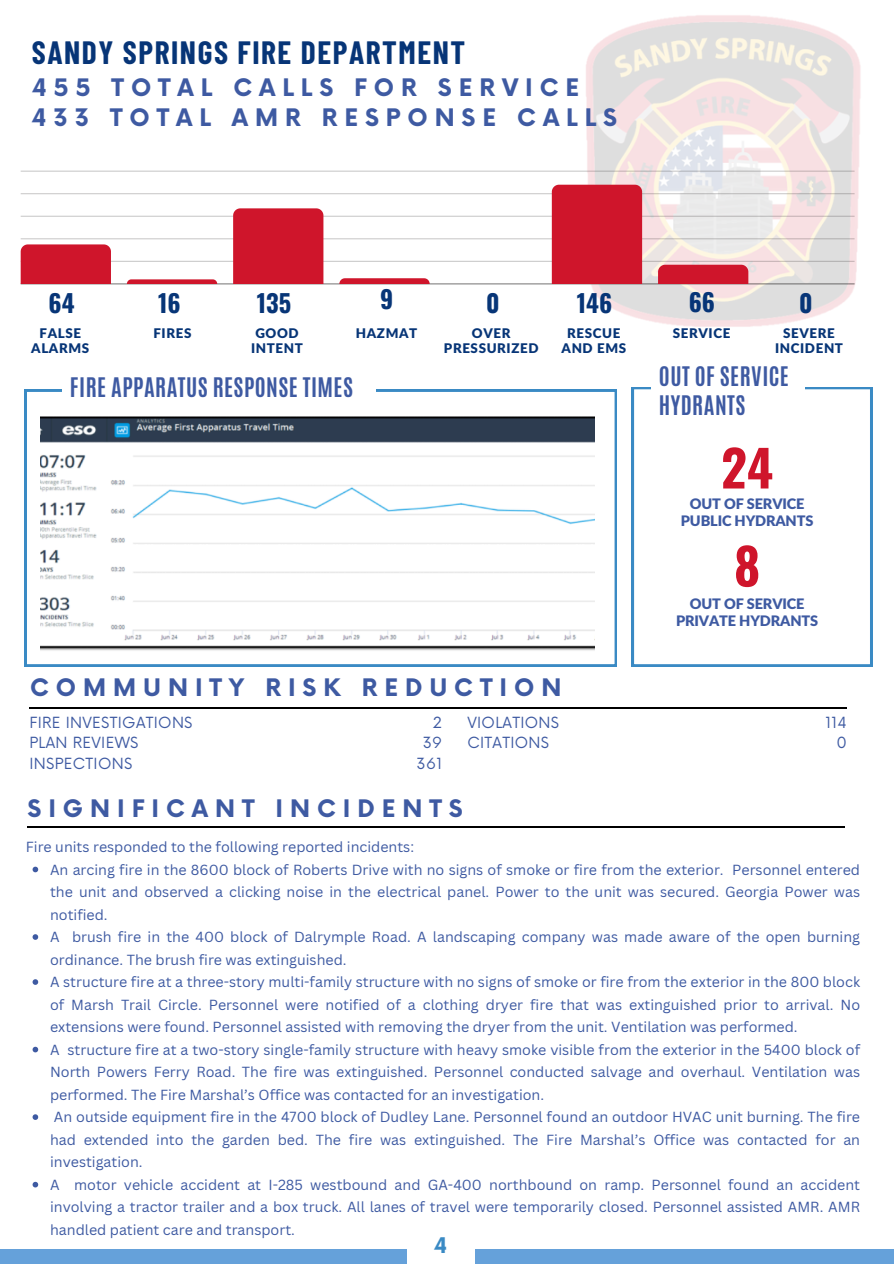
<style>
.page{position:relative;width:894px;height:1264px;background:#fff}
.page>*{position:absolute;margin:0;border:0;box-sizing:border-box;transform-origin:0 0}
.t1{font:700 50.1px "Oswald";color:#cf152b}
.t2{font:700 31.5px "Barlow Condensed";letter-spacing:.05em;color:#073577}
.t3{font:700 24.45px "Oswald";color:#073577}
.t4{font:700 23.55px "Now";letter-spacing:.295em;color:#3e5aa2}
.t5{font:700 22.5px/28.2px "Antonio";letter-spacing:.02em;color:#3e5aa2}
.t6{font:700 21px "Now";color:#3a8ac4}
.t7{font:15px/20.2px "Now";letter-spacing:.02em;color:#3e5aa2;text-align:right}
.t8{font:900 14.55px/16.8px "Lato Latin";letter-spacing:-.01em;color:#3e5aa2;text-align:center}
.t9{font:14.25px/22.5px "Canva Sans";color:#3e5aa2;text-align:justify}
.t10{font:900 13.35px/15.6px "Lato Latin";letter-spacing:.045em;color:#073577;text-align:center}
</style>
<div class="page">
<div style="left:0;top:1248px;width:893px;height:15px;background:#65a1da"></div>
<hr style="left:29px;top:707px;width:817px;height:1px;background:#000">
<div style="left:407px;top:1226px;width:67px;height:37px;background:#fff"></div>
<hr style="left:27px;top:826px;width:817px;height:2px;background:#000">
<svg style="left:631px;top:387px;width:241px;height:279px"></svg>
<svg style="left:25px;top:389px;width:591px;height:277px"></svg>
<svg style="left:651px;top:387px;width:153px;height:45px"></svg>
<img style="left:572px;top:15px;width:289px;height:312px">
<hr style="left:21px;top:283px;width:833px;height:1px;background:#302d2e;opacity:.6">
<hr style="left:21px;top:261px;width:833px;height:1px;background:#302d2e;opacity:.25">
<hr style="left:21px;top:238px;width:833px;height:1px;background:#302d2e;opacity:.25">
<hr style="left:21px;top:216px;width:833px;height:1px;background:#302d2e;opacity:.25">
<hr style="left:21px;top:193px;width:833px;height:1px;background:#302d2e;opacity:.25">
<hr style="left:21px;top:171px;width:833px;height:1px;background:#302d2e;opacity:.25">
<div style="left:21px;top:244px;width:90px;height:40px;background:#cf152b"></div>
<svg style="left:127px;top:279px;width:90px;height:5px"></svg>
<div style="left:233px;top:208px;width:90px;height:76px;background:#cf152b"></div>
<svg style="left:339px;top:278px;width:90px;height:6px"></svg>
<div style="left:551px;top:185px;width:91px;height:99px;background:#cf152b"></div>
<div style="left:658px;top:265px;width:90px;height:19px;background:#cf152b"></div>
<svg style="left:62px;top:389px;width:313px;height:26px"></svg>
<img style="left:40px;top:415px;width:554px;height:237px">
<svg style="left:33px;top:866px;width:5px;height:6px"></svg>
<svg style="left:33px;top:934px;width:5px;height:5px"></svg>
<svg style="left:33px;top:979px;width:5px;height:5px"></svg>
<svg style="left:33px;top:1046px;width:5px;height:6px"></svg>
<svg style="left:33px;top:1114px;width:5px;height:5px"></svg>
<svg style="left:33px;top:1181px;width:5px;height:6px"></svg>
<p class="t2" style="left:32px;top:33px;width:435px">SANDY SPRINGS FIRE DEPARTMENT</p>
<h4 class="t4" style="left:32px;top:75px;width:549px">455 TOTAL CALLS FOR SERVICE</h4>
<p class="t4" style="left:31px;top:105px;width:587px">433 TOTAL AMR RESPONSE CALLS</p>
<h2 class="t3" style="left:49px;top:284px;width:27px">64</h2>
<h5 class="t3" style="left:158px;top:284px;width:24px">16</h5>
<h6 class="t3" style="left:256px;top:284px;width:36px">135</h6>
<p class="t3" style="left:380px;top:280px;width:15px">9</p>
<h5 class="t3" style="left:486px;top:284px;width:15px">0</h5>
<h6 class="t3" style="left:576px;top:284px;width:37px">146</h6>
<h2 class="t3" style="left:688px;top:282px;width:28px">66</h2>
<h6 class="t3" style="left:799px;top:284px;width:15px">0</h6>
<h4 class="t10" style="left:31px;top:326px;width:59px">FALSE<br>ALARMS</h4>
<p class="t10" style="left:774px;top:326px;width:69px">SEVERE<br>INCIDENT</p>
<p class="t10" style="left:153px;top:326px;width:39px">FIRES</p>
<p class="t10" style="left:444px;top:326px;width:96px">OVER<br>PRESSURIZED</p>
<p class="t10" style="left:561px;top:326px;width:66px">RESCUE<br>AND EMS</p>
<p class="t10" style="left:255px;top:326px;width:45px">GOOD</p>
<h2 class="t10" style="left:356px;top:326px;width:63px">HAZMAT</h2>
<h2 class="t10" style="left:672px;top:326px;width:59px">SERVICE</h2>
<p class="t10" style="left:251px;top:341px;width:53px">INTENT</p>
<p class="t5" style="left:70px;top:373px;width:284px">FIRE APPARATUS RESPONSE TIMES</p>
<p class="t5" style="left:658px;top:363px;width:131px">OUT OF SERVICE<br>HYDRANTS</p>
<p class="t1" style="left:721px;top:428px;width:54px">24</p>
<p class="t8" style="left:680px;top:496px;width:134px">OUT OF SERVICE<br>PUBLIC HYDRANTS</p>
<p class="t1" style="left:733px;top:526px;width:28px">8</p>
<p class="t8" style="left:676px;top:596px;width:143px">OUT OF SERVICE<br>PRIVATE HYDRANTS</p>
<h1 class="t4" style="left:30px;top:674px;width:532px">COMMUNITY RISK REDUCTION</h1>
<h2 class="t7" style="left:416px;top:713px;width:27px">2<br>39<br>361</h2>
<h2 class="t7" style="left:825px;top:713px;width:23px">114<br>0</h2>
<p class="t7" style="left:29px;top:713px;width:164px;text-align:left">FIRE INVESTIGATIONS<br>PLAN REVIEWS<br>INSPECTIONS</p>
<p class="t7" style="left:467px;top:713px;width:93px;text-align:left">VIOLATIONS<br>CITATIONS</p>
<p class="t4" style="left:28px;top:795px;width:436px">SIGNIFICANT INCIDENTS</p>
<p class="t9" style="left:26px;top:835px;width:390px">Fire units responded to the following reported incidents:</p>
<h3 class="t9" style="left:50px;top:857px;width:811px">An arcing fire in the 8600 block of Roberts Drive with no signs of smoke or fire from the exterior. Personnel entered the unit and observed a clicking noise in the electrical panel. Power to the unit was secured. Georgia Power was notified.</h3>
<p class="t9" style="left:50px;top:925px;width:811px">A brush fire in the 400 block of Dalrymple Road. A landscaping company was made aware of the open burning ordinance. The brush fire was extinguished.</p>
<h3 class="t9" style="left:50px;top:970px;width:811px">A structure fire at a three-story multi-family structure with no signs of smoke or fire from the exterior in the 800 block of Marsh Trail Circle. Personnel were notified of a clothing dryer fire that was extinguished prior to arrival. No extensions were found. Personnel assisted with removing the dryer from the unit. Ventilation was performed.</h3>
<p class="t9" style="left:50px;top:1037px;width:811px">A structure fire at a two-story single-family structure with heavy smoke visible from the exterior in the 5400 block of North Powers Ferry Road. The fire was extinguished. Personnel conducted salvage and overhaul. Ventilation was performed. The Fire Marshal’s Office was contacted for an investigation.</p>
<p class="t9" style="left:50px;top:1105px;width:811px">An outside equipment fire in the 4700 block of Dudley Lane. Personnel found an outdoor HVAC unit burning. The fire had extended into the garden bed. The fire was extinguished. The Fire Marshal’s Office was contacted for an investigation.</p>
<p class="t9" style="left:50px;top:1172px;width:811px">A motor vehicle accident at I-285 westbound and GA-400 northbound on ramp. Personnel found an accident involving a tractor trailer and a box truck. All lanes of travel were temporarily closed. Personnel assisted AMR. AMR handled patient care and transport.</p>
<p class="t6" style="left:434px;top:1234px;width:15px">4</p>
</div>
